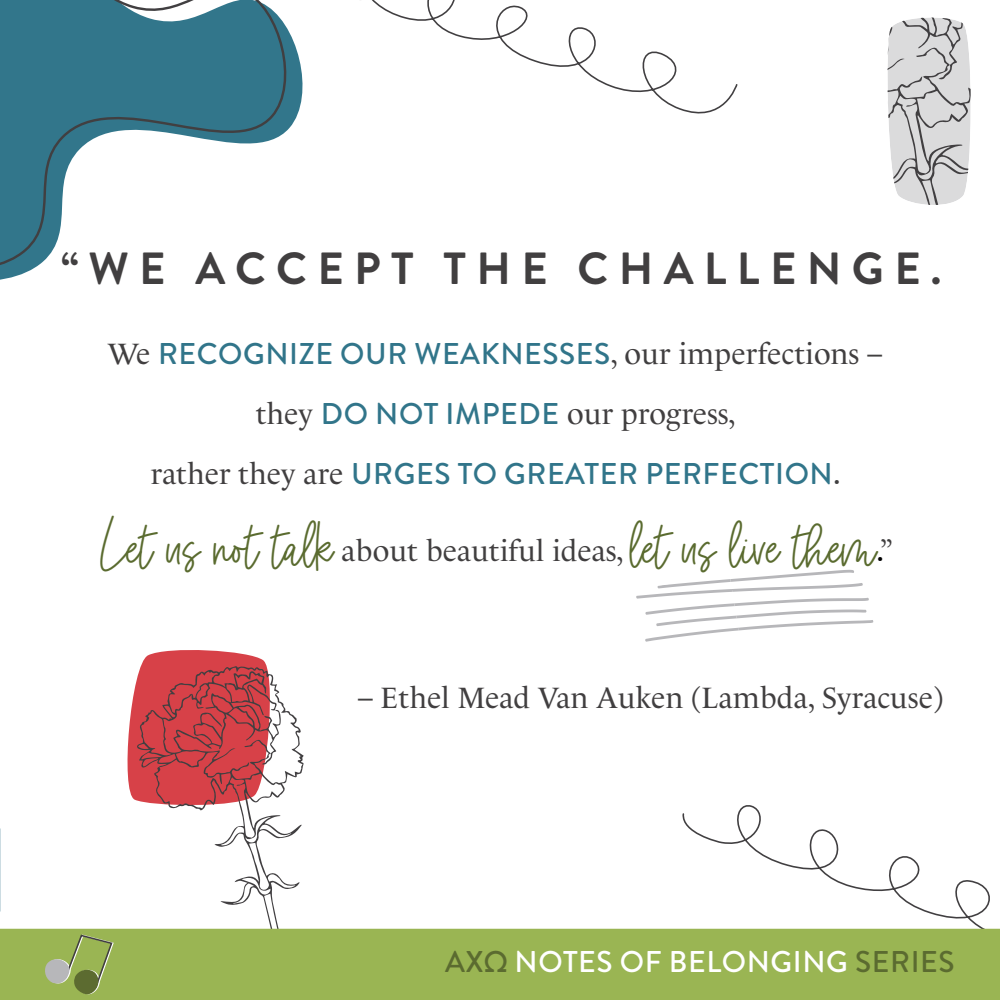
<style>
.page{position:relative;width:1000px;height:1000px;background:#fff}
.page>*{position:absolute;margin:0;border:0;box-sizing:border-box;transform-origin:0 0}
.t1{font:48.75px "Marshmallow";color:#5a6b2f}
.t2{font:700 45px "Brandon Grotesque";letter-spacing:.23em;color:#413f40}
.t3{font:500 30px "Brandon Grotesque";letter-spacing:.02em;color:#31758a}
.t4{font:30px "Le Monde Livre Cla Pro";color:#413f40}
.t5{font:500 30px "Brandon Grotesque";letter-spacing:.02em;color:#fff}
.s1{font-family:"Le Monde Livre Cla Pro";font-weight:400;color:#413f40}
.s2{font-family:"Brandon Grotesque";font-weight:500;color:#31758a}
.s3{font-family:"Le Monde Livre Cla Pro";font-weight:400;color:#403f40}
.s4{font-family:"Le Monde Livre Cla Pro";font-size:30px;color:#413f40}
.s5{font-family:"Le Monde Livre Cla Pro";font-size:30px;color:#000}
.s6{color:#5b6b30}
</style>
<div class="page">
<svg style="left:128px;top:650px;width:139px;height:151px"></svg>
<svg style="left:137px;top:666px;width:167px;height:263px"></svg>
<svg style="left:0;top:0;width:298px;height:280px"></svg>
<svg style="left:888px;top:18px;width:83px;height:187px"></svg>
<svg style="left:86px;top:0;width:652px;height:113px"></svg>
<svg style="left:682px;top:805px;width:318px;height:124px"></svg>
<svg style="left:636px;top:570px;width:238px;height:72px"></svg>
<div style="left:0;top:929px;width:1000px;height:71px;background:#9ab553"></div>
<svg style="left:45px;top:935px;width:69px;height:59px"></svg>
<p class="t2" style="left:61px;top:237px;width:882px">“WE ACCEPT THE CHALLENGE.</p>
<p class="t3" style="left:108px;top:333px;width:776px"><span class="s1">We</span> RECOGNIZE OUR WEAKNESSES<span class="s1">, our imperfections –</span></p>
<p class="t4" style="left:256px;top:391px;width:482px">they <span class="s2">DO NOT IMPEDE</span> our progress,</p>
<p class="t3" style="left:151px;top:453px;width:692px"><span class="s1">rather they are</span> URGES TO GREATER PERFECTION<span class="s3">.</span></p>
<p class="t1" style="left:100px;top:516px;width:795px">Let us not talk <span class="s4">about beautiful ideas,</span> let us live them<span class="s5">.</span><span class="s4">”</span></p>
<p class="t4" style="left:358px;top:674px;width:587px">– Ethel Mead Van Auken (Lambda, Syracuse)</p>
<h4 class="t5" style="left:445px;top:941px;width:511px"><span class="s6">AXΩ</span> NOTES OF BELONGING <span class="s6">SERIES</span></h4>
</div>
